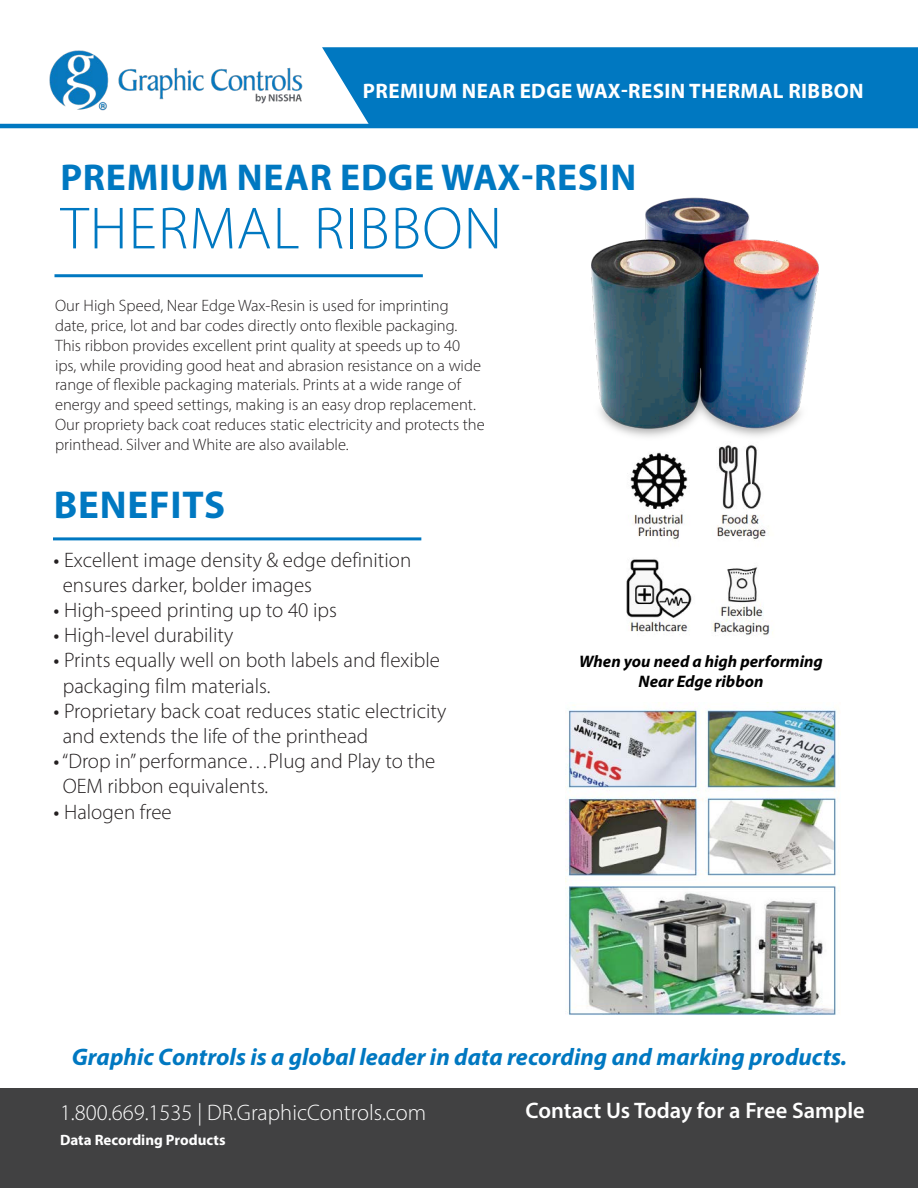
<style>
.page{position:relative;width:918px;height:1188px;background:#fff}
.page>*{position:absolute;margin:0;border:0;box-sizing:border-box;transform-origin:0 0}
.t1{font:300 60px "Myriad Pro";letter-spacing:.02em;color:#0078c1}
.t2{font:700 39px "Myriad Pro";letter-spacing:.02em;color:#0078c1}
.t3{font:700 37.5px "Myriad Pro";letter-spacing:.02em;color:#0078c1}
.t4{font:italic 700 24px "Myriad Pro";color:#0078c1}
.t5{font:300 22.5px "Myriad Pro";color:#fff}
.t6{font:600 22.5px "Myriad Pro";color:#fff}
.t7{font:300 21px "Myriad Pro";color:#231f20}
.t8{font:700 21px "Myriad Pro";letter-spacing:.02em;color:#fff}
.t9{font:italic 700 16.65px/19.5px "Myriad Pro";color:#000;text-align:center}
.t10{font:300 16.5px/19.8px "Myriad Pro";color:#231f20}
.t11{font:700 15px "Myriad Pro";color:#fff}
.s1{font-weight:900}
</style>
<div class="page">
<div style="left:322px;top:47px;width:596px;height:77px;background:#0078c1"></div>
<hr style="left:0;top:124px;width:918px;height:4px;background:#0078c1">
<div style="left:0;top:1089px;width:918px;height:99px;background:#414142"></div>
<hr style="left:54px;top:274px;width:369px;height:3px;background:#0078c1">
<img style="left:591px;top:197px;width:228px;height:240px">
<hr style="left:53px;top:537px;width:368px;height:3px;background:#0078c1">
<img style="left:49px;top:50px;width:254px;height:61px">
<img style="left:626px;top:445px;width:147px;height:191px">
<img style="left:566px;top:705px;width:273px;height:310px">
<p class="t8" style="left:363px;top:77px;width:502px">PREMIUM NEAR EDGE WAX-RESIN THERMAL RIBBON</p>
<h3 class="t3" style="left:60px;top:153px;width:577px">PREMIUM NEAR EDGE WAX-RESIN</h3>
<h1 class="t1" style="left:61px;top:192px;width:443px">THERMAL RIBBON</h1>
<p class="t10" style="left:55px;top:296px;width:431px">Our High Speed, Near Edge Wax-Resin is used for imprinting date, price, lot and bar codes directly onto flexible packaging.<br>This ribbon provides excellent print quality at speeds up to 40 ips, while providing good heat and abrasion resistance on a wide range of flexible packaging materials. Prints at a wide range of energy and speed settings, making is an easy drop replacement.<br>Our propriety back coat reduces static electricity and protects the printhead. Silver and White are also available.</p>
<h2 class="t2" style="left:54px;top:479px;width:173px">BENEFITS</h2>
<p class="t7" style="left:54px;top:547px;width:359px"><span class="s1">·</span> Excellent image density &amp; edge definition</p>
<p class="t7" style="left:63px;top:572px;width:251px">ensures darker, bolder images</p>
<p class="t7" style="left:54px;top:597px;width:285px"><span class="s1">·</span> High-speed printing up to 40 ips</p>
<p class="t7" style="left:54px;top:623px;width:181px"><span class="s1">·</span> High-level durability</p>
<p class="t7" style="left:54px;top:648px;width:388px"><span class="s1">·</span> Prints equally well on both labels and flexible</p>
<p class="t7" style="left:63px;top:673px;width:209px">packaging film materials.</p>
<p class="t7" style="left:54px;top:698px;width:394px"><span class="s1">·</span> Proprietary back coat reduces static electricity</p>
<p class="t7" style="left:63px;top:723px;width:307px">and extends the life of the printhead</p>
<p class="t7" style="left:54px;top:749px;width:383px"><span class="s1">·</span> “Drop in” performance…Plug and Play to the</p>
<p class="t7" style="left:63px;top:774px;width:207px">OEM ribbon equivalents.</p>
<p class="t7" style="left:54px;top:799px;width:120px"><span class="s1">·</span> Halogen free</p>
<p class="t9" style="left:579px;top:651px;width:245px">When you need a high performing<br>Near Edge ribbon</p>
<h3 class="t4" style="left:72px;top:1042px;width:777px">Graphic Controls is a global leader in data recording and marking products.</h3>
<h3 class="t5" style="left:60px;top:1099px;width:368px">1.800.669.1535 | DR.GraphicControls.com</h3>
<p class="t11" style="left:60px;top:1130px;width:167px">Data Recording Products</p>
<h3 class="t6" style="left:525px;top:1097px;width:341px">Contact Us Today for a Free Sample</h3>
</div>
